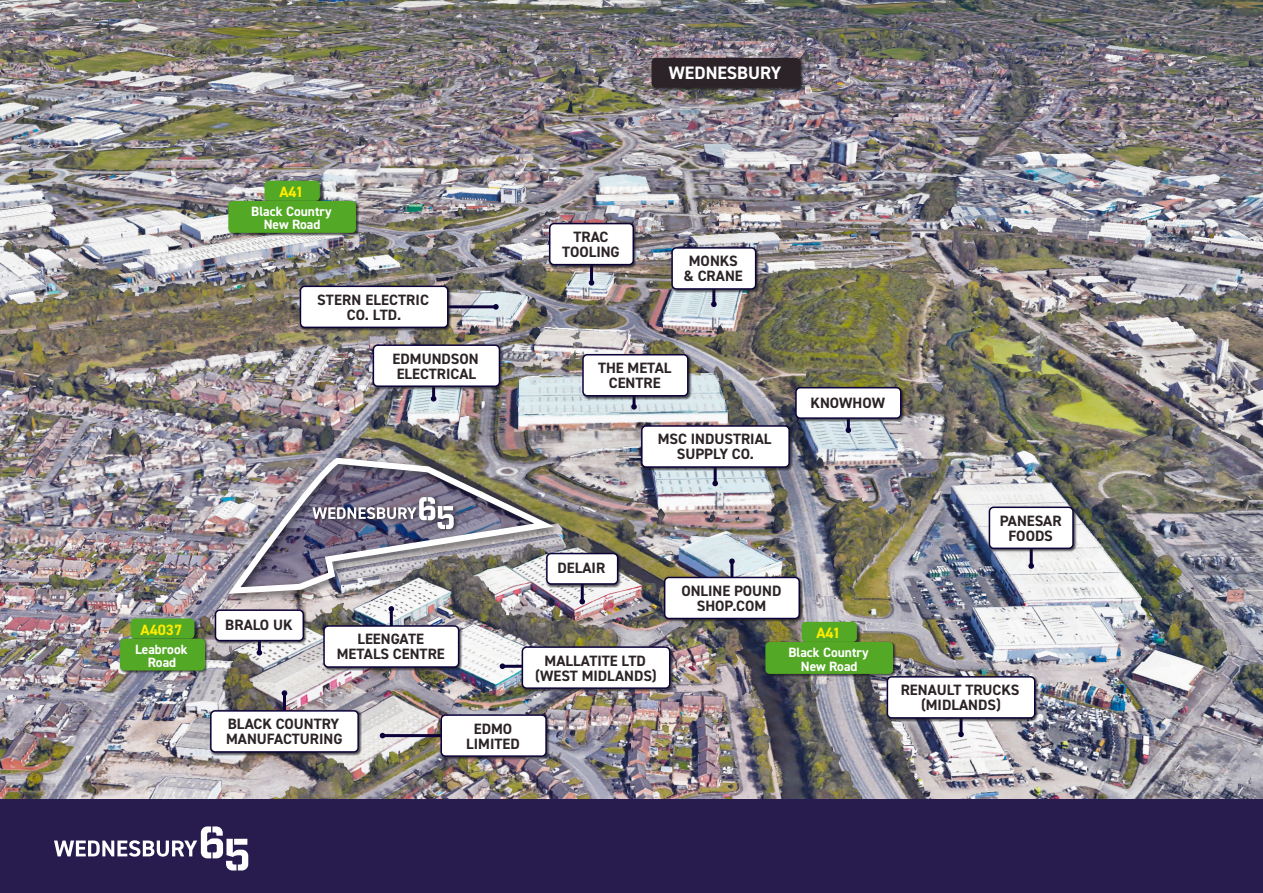
<style>
.page{position:relative;width:1263px;height:893px;background:#fff}
.page>*{position:absolute;margin:0;border:0;box-sizing:border-box;transform-origin:0 0}
.t1{font:700 18px "DIN2014";color:#fff}
.t2{font:700 15px/15px "DIN2014";color:#2b2327;text-align:center}
.t3{font:700 15px "DIN2014";color:#ffed00}
.t4{font:700 13.5px/13.5px "DIN2014";color:#fff;text-align:center}
</style>
<div class="page">
<img style="left:0;top:0;width:1263px;height:799px">
<div style="left:651px;top:57px;width:153px;height:34px;background:#1b1c20;opacity:.75"></div>
<div style="left:652px;top:58px;width:148px;height:30px;background:#2b2327;border-radius:4px"></div>
<div style="left:265px;top:182px;width:60px;height:24px;background:#1b1c20;opacity:.75"></div>
<div style="left:264px;top:181px;width:56px;height:20px;background:#53a825;border-radius:4px"></div>
<div style="left:228px;top:200px;width:131px;height:36px;background:#1b1c20;opacity:.75"></div>
<div style="left:228px;top:201px;width:128px;height:32px;background:#53a825;border-radius:4px"></div>
<div style="left:0;top:799px;width:1263px;height:94px;background:#281c4f"></div>
<svg style="left:54px;top:826px;width:194px;height:44px"></svg>
<div style="left:225px;top:453px;width:338px;height:152px;background:#1b1c20;opacity:.75"></div>
<img style="left:228px;top:455px;width:324px;height:142px">
<img style="left:233px;top:459px;width:313px;height:133px">
<div style="left:802px;top:623px;width:60px;height:24px;background:#1b1c20;opacity:.75"></div>
<div style="left:801px;top:622px;width:56px;height:20px;background:#53a825;border-radius:4px"></div>
<div style="left:765px;top:641px;width:131px;height:36px;background:#1b1c20;opacity:.75"></div>
<div style="left:765px;top:642px;width:128px;height:32px;background:#53a825;border-radius:4px"></div>
<div style="left:132px;top:619px;width:67px;height:25px;background:#1b1c20;opacity:.75"></div>
<div style="left:131px;top:618px;width:63px;height:21px;background:#53a825;border-radius:4px"></div>
<div style="left:119px;top:638px;width:90px;height:36px;background:#1b1c20;opacity:.75"></div>
<div style="left:120px;top:639px;width:85px;height:31px;background:#53a825;border-radius:4px"></div>
<hr style="left:590px;top:259px;width:3px;height:24px;background:#0c0239">
<svg style="left:589px;top:280px;width:5px;height:6px"></svg>
<hr style="left:712px;top:281px;width:3px;height:23px;background:#0c0239">
<svg style="left:711px;top:301px;width:6px;height:6px"></svg>
<hr style="left:632px;top:383px;width:3px;height:24px;background:#0c0239">
<svg style="left:631px;top:404px;width:6px;height:6px"></svg>
<hr style="left:432px;top:375px;width:3px;height:24px;background:#0c0239">
<svg style="left:431px;top:396px;width:5px;height:6px"></svg>
<hr style="left:714px;top:460px;width:3px;height:23px;background:#0c0239">
<svg style="left:712px;top:481px;width:6px;height:5px"></svg>
<hr style="left:847px;top:407px;width:3px;height:23px;background:#0c0239">
<svg style="left:845px;top:427px;width:6px;height:6px"></svg>
<hr style="left:959px;top:711px;width:3px;height:23px;background:#0c0239">
<svg style="left:958px;top:732px;width:6px;height:5px"></svg>
<hr style="left:1030px;top:543px;width:3px;height:23px;background:#0c0239">
<svg style="left:1028px;top:563px;width:6px;height:6px"></svg>
<hr style="left:581px;top:578px;width:3px;height:24px;background:#0c0239">
<svg style="left:579px;top:599px;width:6px;height:5px"></svg>
<hr style="left:730px;top:561px;width:3px;height:24px;background:#0c0239">
<svg style="left:729px;top:558px;width:6px;height:6px"></svg>
<hr style="left:390px;top:609px;width:3px;height:23px;background:#0c0239">
<svg style="left:388px;top:606px;width:6px;height:6px"></svg>
<hr style="left:283px;top:693px;width:3px;height:23px;background:#0c0239">
<svg style="left:282px;top:690px;width:5px;height:6px"></svg>
<hr style="left:502px;top:665px;width:24px;height:3px;background:#0c0239">
<svg style="left:500px;top:663px;width:5px;height:6px"></svg>
<hr style="left:383px;top:734px;width:67px;height:3px;background:#0c0239">
<svg style="left:380px;top:733px;width:5px;height:5px"></svg>
<hr style="left:258px;top:629px;width:3px;height:24px;background:#0c0239">
<svg style="left:257px;top:650px;width:5px;height:5px"></svg>
<hr style="left:435px;top:305px;width:61px;height:3px;background:#0c0239">
<svg style="left:493px;top:304px;width:6px;height:6px"></svg>
<div style="left:671px;top:247px;width:89px;height:46px;background:#1b1c20;opacity:.75"></div>
<div style="left:672px;top:248px;width:84px;height:41px;background:#fff;border-radius:4px"></div>
<div style="left:671px;top:247px;width:85px;height:43px;border:2px solid #0c0239;border-radius:4px"></div>
<div style="left:795px;top:386px;width:110px;height:36px;background:#1b1c20;opacity:.75"></div>
<div style="left:796px;top:388px;width:105px;height:30px;background:#fff;border-radius:4px"></div>
<div style="left:795px;top:387px;width:106px;height:32px;border:2px solid #0c0239;border-radius:4px"></div>
<div style="left:988px;top:506px;width:89px;height:46px;background:#1b1c20;opacity:.75"></div>
<div style="left:989px;top:507px;width:84px;height:41px;background:#fff;border-radius:4px"></div>
<div style="left:989px;top:507px;width:85px;height:42px;border:2px solid #0c0239;border-radius:4px"></div>
<div style="left:886px;top:676px;width:153px;height:46px;background:#1b1c20;opacity:.75"></div>
<div style="left:887px;top:677px;width:148px;height:41px;background:#fff;border-radius:4px"></div>
<div style="left:887px;top:676px;width:148px;height:43px;border:2px solid #0c0239;border-radius:4px"></div>
<div style="left:582px;top:353px;width:110px;height:47px;background:#1b1c20;opacity:.75"></div>
<div style="left:583px;top:355px;width:105px;height:41px;background:#fff;border-radius:4px"></div>
<div style="left:582px;top:354px;width:106px;height:42px;border:2px solid #0c0239;border-radius:4px"></div>
<div style="left:372px;top:344px;width:131px;height:46px;background:#1b1c20;opacity:.75"></div>
<div style="left:373px;top:345px;width:126px;height:41px;background:#fff;border-radius:4px"></div>
<div style="left:373px;top:344px;width:127px;height:43px;border:2px solid #0c0239;border-radius:4px"></div>
<div style="left:640px;top:425px;width:153px;height:46px;background:#1b1c20;opacity:.75"></div>
<div style="left:642px;top:426px;width:147px;height:41px;background:#fff;border-radius:4px"></div>
<div style="left:641px;top:425px;width:149px;height:43px;border:2px solid #0c0239;border-radius:4px"></div>
<div style="left:663px;top:576px;width:140px;height:47px;background:#1b1c20;opacity:.75"></div>
<div style="left:665px;top:577px;width:134px;height:41px;background:#fff;border-radius:4px"></div>
<div style="left:664px;top:577px;width:136px;height:42px;border:2px solid #0c0239;border-radius:4px"></div>
<div style="left:546px;top:552px;width:76px;height:36px;background:#1b1c20;opacity:.75"></div>
<div style="left:547px;top:554px;width:71px;height:30px;background:#fff;border-radius:4px"></div>
<div style="left:546px;top:553px;width:72px;height:32px;border:2px solid #0c0239;border-radius:4px"></div>
<div style="left:214px;top:609px;width:93px;height:36px;background:#1b1c20;opacity:.75"></div>
<div style="left:215px;top:610px;width:88px;height:31px;background:#fff;border-radius:4px"></div>
<div style="left:215px;top:609px;width:89px;height:32px;border:2px solid #0c0239;border-radius:4px"></div>
<div style="left:210px;top:710px;width:152px;height:46px;background:#1b1c20;opacity:.75"></div>
<div style="left:211px;top:711px;width:147px;height:41px;background:#fff;border-radius:4px"></div>
<div style="left:210px;top:710px;width:149px;height:43px;border:2px solid #0c0239;border-radius:4px"></div>
<div style="left:440px;top:714px;width:110px;height:46px;background:#1b1c20;opacity:.75"></div>
<div style="left:441px;top:715px;width:105px;height:41px;background:#fff;border-radius:4px"></div>
<div style="left:440px;top:714px;width:107px;height:43px;border:2px solid #0c0239;border-radius:4px"></div>
<div style="left:521px;top:646px;width:153px;height:46px;background:#1b1c20;opacity:.75"></div>
<div style="left:522px;top:647px;width:148px;height:41px;background:#fff;border-radius:4px"></div>
<div style="left:522px;top:646px;width:148px;height:43px;border:2px solid #0c0239;border-radius:4px"></div>
<div style="left:323px;top:625px;width:140px;height:46px;background:#1b1c20;opacity:.75"></div>
<div style="left:324px;top:626px;width:135px;height:41px;background:#fff;border-radius:4px"></div>
<div style="left:323px;top:625px;width:136px;height:43px;border:2px solid #0c0239;border-radius:4px"></div>
<div style="left:299px;top:285px;width:153px;height:46px;background:#1b1c20;opacity:.75"></div>
<div style="left:300px;top:286px;width:148px;height:41px;background:#fff;border-radius:4px"></div>
<div style="left:300px;top:286px;width:148px;height:42px;border:2px solid #0c0239;border-radius:4px"></div>
<div style="left:548px;top:222px;width:90px;height:47px;background:#1b1c20;opacity:.75"></div>
<div style="left:550px;top:224px;width:83px;height:41px;background:#fff;border-radius:4px"></div>
<div style="left:549px;top:223px;width:85px;height:42px;border:2px solid #0c0239;border-radius:4px"></div>
<p class="t1" style="left:669px;top:61px;width:114px">WEDNESBURY</p>
<p class="t3" style="left:141px;top:619px;width:43px">A4037</p>
<p class="t4" style="left:135px;top:642px;width:54px">Leabrook</p>
<p class="t4" style="left:148px;top:656px;width:30px">Road</p>
<p class="t3" style="left:279px;top:182px;width:26px">A41</p>
<p class="t4" style="left:251px;top:204px;width:82px">Black Country<br>New Road</p>
<p class="t2" style="left:317px;top:292px;width:113px">STERN ELECTRIC</p>
<p class="t2" style="left:347px;top:307px;width:56px">CO. LTD.</p>
<p class="t2" style="left:393px;top:351px;width:87px;text-align:left">EDMUNDSON<br>ELECTRICAL</p>
<p class="t2" style="left:573px;top:229px;width:37px">TRAC</p>
<p class="t2" style="left:562px;top:244px;width:59px">TOOLING</p>
<p class="t2" style="left:684px;top:253px;width:60px">MONKS &amp; CRANE</p>
<p class="t2" style="left:598px;top:360px;width:75px">THE METAL<br>CENTRE</p>
<p class="t2" style="left:658px;top:432px;width:115px">MSC INDUSTRIAL<br>SUPPLY CO.</p>
<p class="t2" style="left:810px;top:395px;width:76px">KNOWHOW</p>
<p class="t2" style="left:557px;top:561px;width:49px">DELAIR</p>
<p class="t2" style="left:225px;top:617px;width:69px">BRALO UK</p>
<p class="t2" style="left:357px;top:632px;width:68px">LEENGATE</p>
<p class="t2" style="left:337px;top:647px;width:110px">METALS CENTRE</p>
<p class="t2" style="left:226px;top:716px;width:118px;text-align:left">BLACK COUNTRY<br>MANUFACTURING</p>
<p class="t2" style="left:466px;top:721px;width:55px">EDMO<br>LIMITED</p>
<p class="t2" style="left:544px;top:653px;width:103px">MALLATITE LTD</p>
<p class="t2" style="left:535px;top:668px;width:123px">(WEST MIDLANDS)</p>
<p class="t2" style="left:681px;top:583px;width:102px">ONLINE POUND<br>SHOP.COM</p>
<p class="t3" style="left:816px;top:623px;width:26px">A41</p>
<p class="t4" style="left:788px;top:645px;width:82px">Black Country<br>New Road</p>
<p class="t2" style="left:1000px;top:513px;width:63px">PANESAR<br>FOODS</p>
<p class="t2" style="left:901px;top:682px;width:120px">RENAULT TRUCKS (MIDLANDS)</p>
</div>
